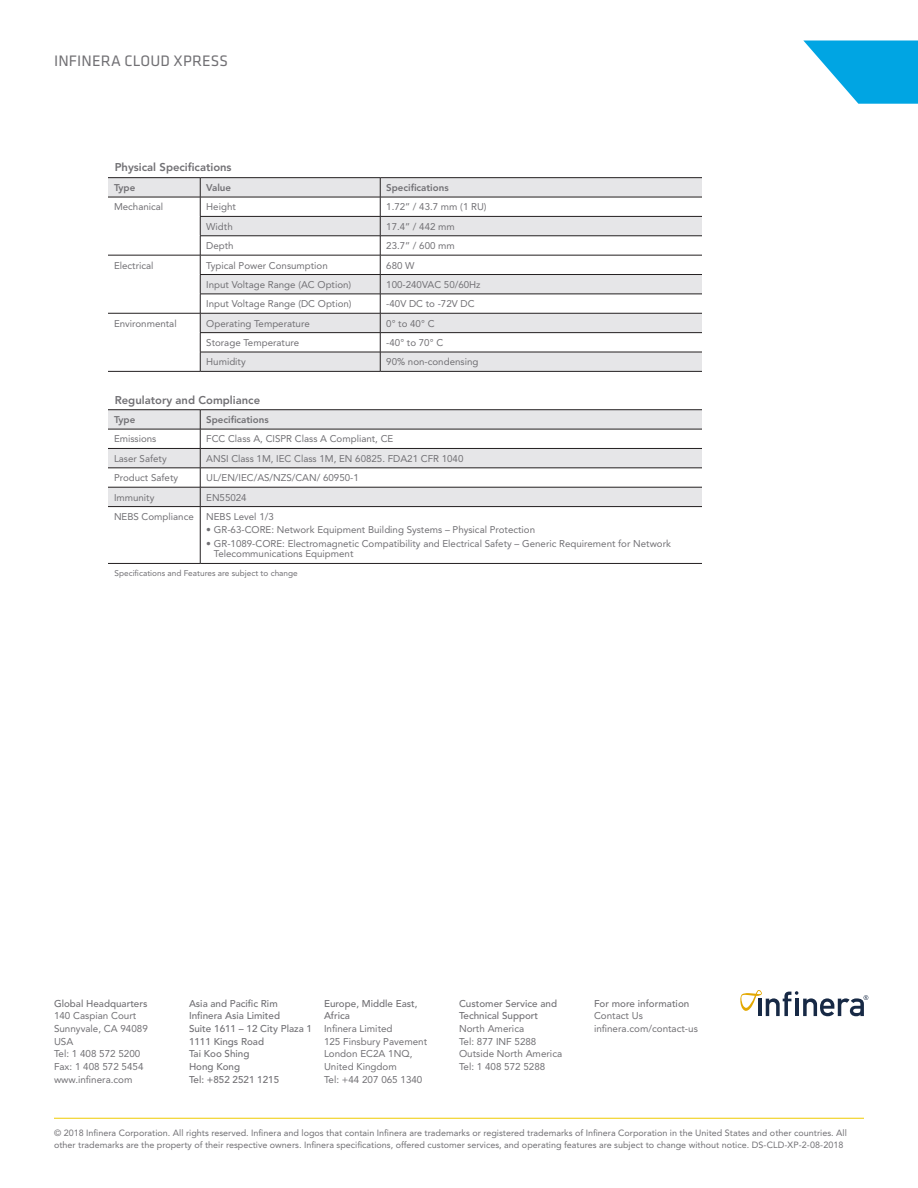
<style>
.page{position:relative;width:918px;height:1188px;background:#fff}
.page>*{position:absolute;margin:0;border:0;box-sizing:border-box;transform-origin:0 0}
.Secondary_Page_Heade{font:15.75px "Klavika";letter-spacing:.01em;color:#717074}
.Table_Chart{font:800 11.25px "Avenir LT Std";color:#717074}
.CorpAddress{font:9.9px/12.8px "Avenir LT Std";color:#717074}
.CorpAddress-2{font:500 9.9px/12.8px "Avenir LT Std";color:#717074}
.Table_Chart-2{font:9.75px/10.5px "Avenir LT Std";color:#717074}
.Table_Chart_Bold{font:800 9.75px "Avenir LT Std";color:#717074}
.t1{font:9px/12px "Avenir LT Std";color:#717074}
.Table_Chart-3{font:8.25px "Avenir LT Std";color:#717074}
.s1{font-weight:500}
.s2{font-weight:400}
</style>
<div class="page">
<svg style="left:108px;top:410px;width:594px;height:96px;fill:#e6e6e8"></svg>
<hr style="left:108px;top:409px;width:92px;height:1px;background:#231f20">
<hr style="left:200px;top:409px;width:502px;height:1px;background:#231f20">
<hr style="left:108px;top:429px;width:92px;height:1px;background:#231f20">
<hr style="left:200px;top:429px;width:502px;height:1px;background:#231f20">
<hr style="left:108px;top:448px;width:92px;height:1px;background:#231f20">
<hr style="left:200px;top:448px;width:502px;height:1px;background:#231f20">
<hr style="left:108px;top:468px;width:92px;height:1px;background:#231f20">
<hr style="left:200px;top:468px;width:502px;height:1px;background:#231f20">
<hr style="left:108px;top:487px;width:92px;height:1px;background:#231f20">
<hr style="left:200px;top:487px;width:502px;height:1px;background:#231f20">
<svg style="left:200px;top:410px;width:1px;height:96px"></svg>
<hr style="left:108px;top:506px;width:92px;height:1px;background:#231f20">
<hr style="left:200px;top:506px;width:502px;height:1px;background:#231f20">
<hr style="left:200px;top:507px;width:1px;height:56px;background:#231f20">
<hr style="left:108px;top:563px;width:92px;height:1px;background:#231f20">
<hr style="left:200px;top:563px;width:502px;height:1px;background:#231f20">
<svg style="left:803px;top:40px;width:115px;height:64px"></svg>
<hr style="left:54px;top:1118px;width:810px;height:1px;background:#f0cb02">
<svg style="left:740px;top:990px;width:128px;height:26px"></svg>
<svg style="left:108px;top:178px;width:594px;height:193px"></svg>
<hr style="left:108px;top:177px;width:92px;height:1px;background:#231f20">
<hr style="left:200px;top:177px;width:180px;height:1px;background:#231f20">
<hr style="left:380px;top:177px;width:322px;height:1px;background:#231f20">
<hr style="left:108px;top:197px;width:92px;height:1px;background:#231f20">
<hr style="left:200px;top:197px;width:180px;height:1px;background:#231f20">
<hr style="left:380px;top:197px;width:322px;height:1px;background:#231f20">
<hr style="left:200px;top:216px;width:180px;height:1px;background:#231f20">
<hr style="left:380px;top:216px;width:322px;height:1px;background:#231f20">
<hr style="left:200px;top:236px;width:180px;height:1px;background:#231f20">
<hr style="left:380px;top:236px;width:322px;height:1px;background:#231f20">
<hr style="left:108px;top:255px;width:92px;height:1px;background:#231f20">
<hr style="left:200px;top:255px;width:180px;height:1px;background:#231f20">
<hr style="left:380px;top:255px;width:322px;height:1px;background:#231f20">
<hr style="left:200px;top:274px;width:180px;height:1px;background:#231f20">
<hr style="left:380px;top:274px;width:322px;height:1px;background:#231f20">
<hr style="left:200px;top:294px;width:180px;height:1px;background:#231f20">
<hr style="left:380px;top:294px;width:322px;height:1px;background:#231f20">
<hr style="left:108px;top:313px;width:92px;height:1px;background:#231f20">
<hr style="left:200px;top:313px;width:180px;height:1px;background:#231f20">
<hr style="left:380px;top:313px;width:322px;height:1px;background:#231f20">
<hr style="left:200px;top:332px;width:180px;height:1px;background:#231f20">
<hr style="left:380px;top:332px;width:322px;height:1px;background:#231f20">
<hr style="left:200px;top:352px;width:180px;height:1px;background:#231f20">
<svg style="left:200px;top:178px;width:1px;height:193px"></svg>
<hr style="left:380px;top:352px;width:322px;height:1px;background:#231f20">
<svg style="left:380px;top:178px;width:1px;height:193px"></svg>
<hr style="left:108px;top:371px;width:92px;height:1px;background:#231f20">
<hr style="left:200px;top:371px;width:180px;height:1px;background:#231f20">
<hr style="left:380px;top:371px;width:322px;height:1px;background:#231f20">
<p class="Secondary_Page_Heade" style="left:54px;top:50px;width:175px">INFINERA CLOUD XPRESS</p>
<p class="Table_Chart" style="left:115px;top:161px;width:118px">Physical Specifications</p>
<p class="Table_Chart_Bold" style="left:114px;top:182px;width:23px">Type</p>
<p class="Table_Chart_Bold" style="left:206px;top:182px;width:26px">Value</p>
<p class="Table_Chart_Bold" style="left:386px;top:182px;width:64px">Specifications</p>
<p class="Table_Chart-2" style="left:114px;top:202px;width:51px">Mechanical</p>
<p class="Table_Chart-2" style="left:206px;top:202px;width:31px">Height</p>
<p class="Table_Chart-2" style="left:386px;top:202px;width:102px">1.72” / 43.7 mm (1 RU)</p>
<p class="Table_Chart-2" style="left:206px;top:221px;width:28px">Width</p>
<p class="Table_Chart-2" style="left:386px;top:221px;width:70px">17.4” / 442 mm</p>
<p class="Table_Chart-2" style="left:206px;top:241px;width:29px">Depth</p>
<p class="Table_Chart-2" style="left:386px;top:241px;width:70px">23.7” / 600 mm</p>
<p class="Table_Chart-2" style="left:114px;top:260px;width:41px">Electrical</p>
<p class="Table_Chart-2" style="left:206px;top:260px;width:123px">Typical Power Consumption</p>
<p class="Table_Chart-2" style="left:386px;top:260px;width:30px">680 W</p>
<p class="Table_Chart-2" style="left:206px;top:279px;width:147px">Input Voltage Range (AC Option)</p>
<p class="Table_Chart-2" style="left:386px;top:279px;width:96px">100-240VAC 50/60Hz</p>
<p class="Table_Chart-2" style="left:206px;top:299px;width:147px">Input Voltage Range (DC Option)</p>
<p class="Table_Chart-2" style="left:386px;top:299px;width:90px">-40V DC to -72V DC</p>
<p class="Table_Chart-2" style="left:114px;top:318px;width:64px">Environmental</p>
<p class="Table_Chart-2" style="left:206px;top:318px;width:105px">Operating Temperature</p>
<p class="Table_Chart-2" style="left:386px;top:318px;width:50px">0° to 40° C</p>
<p class="Table_Chart-2" style="left:206px;top:337px;width:94px">Storage Temperature</p>
<p class="Table_Chart-2" style="left:386px;top:337px;width:58px">-40° to 70° C</p>
<p class="Table_Chart-2" style="left:206px;top:357px;width:41px">Humidity</p>
<p class="Table_Chart-2" style="left:386px;top:357px;width:94px">90% non-condensing</p>
<p class="Table_Chart" style="left:115px;top:394px;width:147px">Regulatory and Compliance</p>
<p class="Table_Chart_Bold" style="left:114px;top:414px;width:23px">Type</p>
<p class="Table_Chart_Bold" style="left:206px;top:414px;width:64px">Specifications</p>
<p class="Table_Chart-2" style="left:114px;top:434px;width:44px">Emissions</p>
<p class="Table_Chart-2" style="left:206px;top:434px;width:189px">FCC Class A, CISPR Class A Compliant, CE</p>
<p class="Table_Chart-2" style="left:114px;top:453px;width:54px">Laser Safety</p>
<p class="Table_Chart-2" style="left:206px;top:453px;width:259px">ANSI Class 1M, IEC Class 1M, EN 60825. FDA21 CFR 1040</p>
<p class="Table_Chart-2" style="left:114px;top:473px;width:66px">Product Safety</p>
<p class="Table_Chart-2" style="left:206px;top:473px;width:154px">UL/EN/IEC/AS/NZS/CAN/ 60950-1</p>
<p class="Table_Chart-2" style="left:114px;top:492px;width:42px">Immunity</p>
<p class="Table_Chart-2" style="left:206px;top:492px;width:42px">EN55024</p>
<p class="Table_Chart-2" style="left:114px;top:511px;width:81px">NEBS Compliance</p>
<p class="Table_Chart-2" style="left:206px;top:511px;width:69px">NEBS Level 1/3</p>
<p class="Table_Chart-2" style="left:206px;top:525px;width:330px">• GR-63-CORE: Network Equipment Building Systems – Physical Protection</p>
<p class="Table_Chart-2" style="left:214px;top:538px;width:459px;text-indent:-8px">• GR-1089-CORE: Electromagnetic Compatibility and Electrical Safety – Generic Requirement for Network<br>Telecommunications Equipment</p>
<p class="Table_Chart-3" style="left:114px;top:569px;width:185px">Specifications and Features are subject to change</p>
<p class="CorpAddress" style="left:54px;top:997px;width:95px"><span class="s1">Global Headquarters<br></span>140 Caspian Court<br>Sunnyvale, CA 94089<br>USA<br>Tel: 1 408 572 5200<br>Fax: 1 408 572 5454 www.infinera.com</p>
<p class="CorpAddress" style="left:594px;top:997px;width:105px"><span class="s1">For more information<br></span>Contact Us infinera.com/contact-us</p>
<p class="CorpAddress-2" style="left:189px;top:997px;width:90px">Asia and Pacific Rim</p>
<p class="CorpAddress-2" style="left:189px;top:1010px;width:93px">Infinera Asia Limited</p>
<p class="CorpAddress-2" style="left:189px;top:1022px;width:125px">Suite 1611 – 12 City Plaza 1</p>
<p class="CorpAddress-2" style="left:189px;top:1035px;width:77px">1111 Kings Road</p>
<p class="CorpAddress-2" style="left:189px;top:1048px;width:62px">Tai Koo Shing</p>
<p class="CorpAddress-2" style="left:189px;top:1060px;width:53px">Hong Kong</p>
<p class="CorpAddress-2" style="left:189px;top:1073px;width:92px">Tel: +852 2521 1215</p>
<p class="CorpAddress-2" style="left:324px;top:997px;width:95px">Europe, Middle East,<br>Africa<br><span class="s2">Infinera Limited</span></p>
<p class="CorpAddress" style="left:324px;top:1035px;width:105px">125 Finsbury Pavement</p>
<p class="CorpAddress" style="left:324px;top:1048px;width:90px">London EC2A 1NQ,<br>United Kingdom</p>
<p class="CorpAddress" style="left:324px;top:1073px;width:100px">Tel: +44 207 065 1340</p>
<p class="CorpAddress" style="left:459px;top:997px;width:105px"><span class="s1">Customer Service and<br>Technical Support<br></span>North America<br>Tel: 877 INF 5288<br>Outside North America<br>Tel: 1 408 572 5288</p>
<p class="t1" style="left:54px;top:1127px;width:794px">© 2018 Infinera Corporation. All rights reserved. Infinera and logos that contain Infinera are trademarks or registered trademarks of Infinera Corporation in the United States and other countries. All other trademarks are the property of their respective owners. Infinera specifications, offered customer services, and operating features are subject to change without notice. DS-CLD-XP-2-08-2018</p>
</div>
